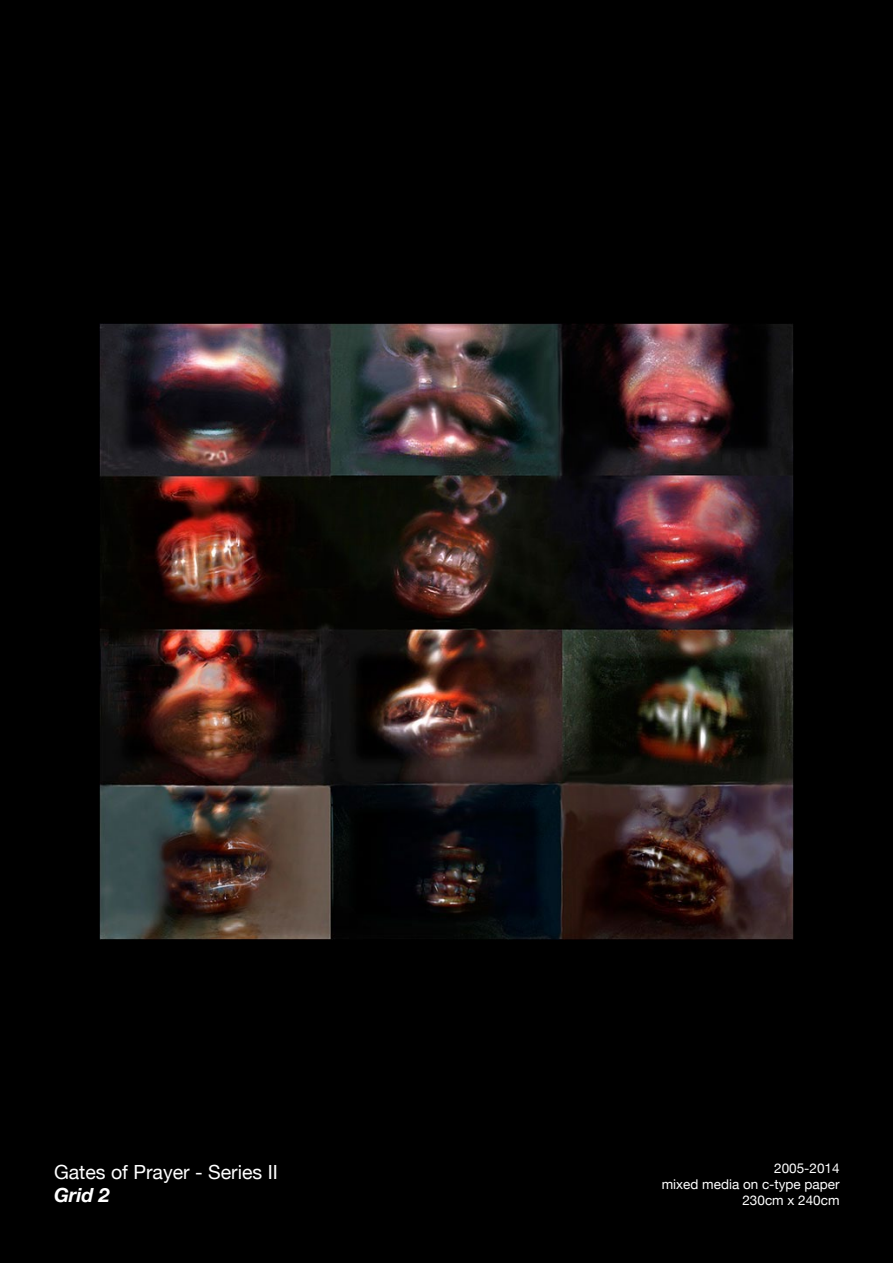
<style>
.page{position:relative;width:893px;height:1263px;background:#000}
.page>*{position:absolute;margin:0;border:0;box-sizing:border-box;transform-origin:0 0}
.t1{font:19.5px "Helvetica Neue";color:#fff}
.t2{font:italic 700 19.5px "Helvetica Neue";color:#fff}
.t3{font:13.5px/16.2px "Helvetica Neue";color:#fff;text-align:right}
</style>
<div class="page">
<img style="left:100px;top:323px;width:693px;height:616px">
<h1 class="t1" style="left:54px;top:1158px;width:225px">Gates of Prayer - Series II</h1>
<h1 class="t2" style="left:54px;top:1180px;width:57px">Grid 2</h1>
<p class="t3" style="left:662px;top:1161px;width:179px">2005-2014<br>mixed media on c-type paper<br>230cm x 240cm</p>
</div>
